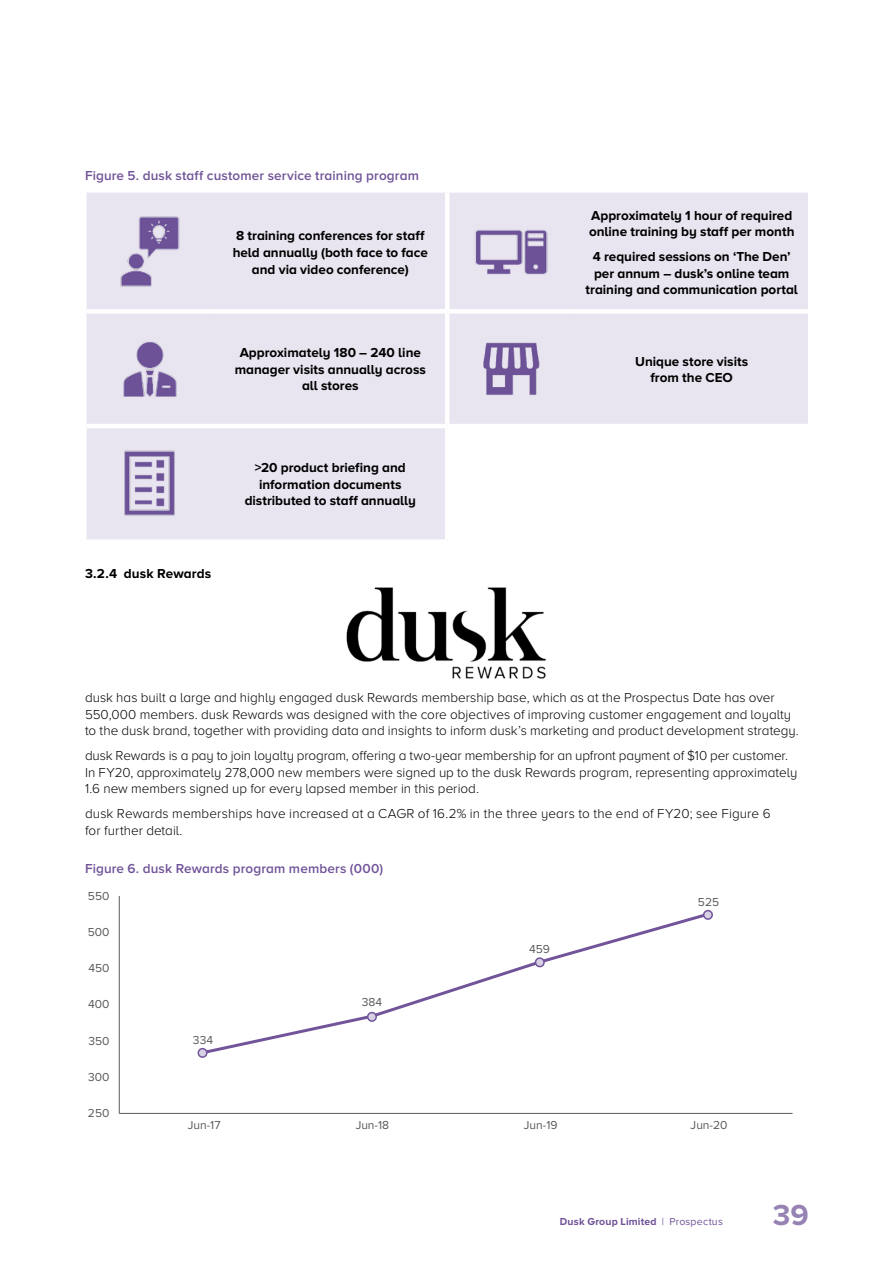
<style>
.page{position:relative;width:893px;height:1263px;background:#fff}
.page>*{position:absolute;margin:0;border:0;box-sizing:border-box;transform-origin:0 0}
.t1{font:700 30px "Proxima Nova A";color:#9782b4}
.b_Body{font:300 13.5px/16.5px "Proxima Nova A";color:#000}
._4__Topic_Left{font:700 13.5px/16.5px "Proxima Nova A";color:#000;text-align:center}
.b_Figure_Head{font:600 13.5px "Proxima Nova A";letter-spacing:.01em;color:#705398}
.b_Head_B{font:700 13.5px "Proxima Nova A";letter-spacing:.005em;color:#000}
.t2{font:12px "Proxima Nova A";color:#58595b}
.t3{font:700 10.5px "Proxima Nova A";letter-spacing:.015em;color:#705398}
.s1{font-weight:400}
</style>
<div class="page">
<svg style="left:87px;top:193px;width:721px;height:346px;fill:#e9e5f0"></svg>
<hr style="left:445px;top:193px;width:4px;height:116px;background:#fff">
<hr style="left:87px;top:309px;width:126px;height:4px;background:#fff">
<hr style="left:213px;top:309px;width:234px;height:4px;background:#fff">
<hr style="left:447px;top:309px;width:128px;height:4px;background:#fff">
<hr style="left:445px;top:313px;width:4px;height:111px;background:#fff">
<hr style="left:575px;top:309px;width:233px;height:4px;background:#fff">
<hr style="left:87px;top:424px;width:126px;height:4px;background:#fff">
<hr style="left:213px;top:424px;width:234px;height:4px;background:#fff">
<hr style="left:447px;top:424px;width:128px;height:4px;background:#fff">
<hr style="left:445px;top:428px;width:4px;height:111px;background:#fff">
<hr style="left:575px;top:424px;width:233px;height:4px;background:#fff">
<img style="left:118px;top:214px;width:63px;height:75px">
<img style="left:473px;top:224px;width:76px;height:56px">
<img style="left:120px;top:338px;width:59px;height:62px">
<img style="left:475px;top:332px;width:72px;height:73px">
<img style="left:122px;top:448px;width:56px;height:71px">
<img style="left:346px;top:587px;width:200px;height:92px">
<hr style="left:119px;top:896px;width:1px;height:217px;background:#58595b">
<svg style="left:200px;top:910px;width:511px;height:143px"></svg>
<div style="left:198px;top:1049px;width:9px;height:8px;background:#d8d1e4;border-radius:50%"></div>
<div style="left:198px;top:1048px;width:10px;height:10px;border:2px solid #71549a;border-radius:50%"></div>
<div style="left:368px;top:1012px;width:8px;height:9px;background:#d8d1e4;border-radius:50%"></div>
<div style="left:367px;top:1012px;width:10px;height:10px;border:2px solid #71549a;border-radius:50%"></div>
<div style="left:535px;top:958px;width:9px;height:8px;background:#d8d1e4;border-radius:50%"></div>
<div style="left:535px;top:957px;width:10px;height:10px;border:2px solid #71549a;border-radius:50%"></div>
<div style="left:704px;top:910px;width:8px;height:9px;background:#d8d1e4;border-radius:50%"></div>
<div style="left:703px;top:910px;width:10px;height:10px;border:2px solid #71549a;border-radius:50%"></div>
<hr style="left:119px;top:1113px;width:673px;height:1px;background:#58595b">
<p class="b_Figure_Head" style="left:85px;top:168px;width:335px">Figure 5. dusk staff customer service training program</p>
<p class="_4__Topic_Left" style="left:233px;top:227px;width:197px">8 training conferences for staff held annually (both face to face and via video conference)</p>
<p class="_4__Topic_Left" style="left:589px;top:207px;width:207px;text-align:left">Approximately 1 hour of required online training by staff per month</p>
<p class="_4__Topic_Left" style="left:585px;top:248px;width:214px">4 required sessions on ‘The Den’ per annum – dusk’s online team training and communication portal</p>
<p class="_4__Topic_Left" style="left:235px;top:344px;width:193px">Approximately 180 – 240 line manager visits annually across all stores</p>
<p class="_4__Topic_Left" style="left:635px;top:353px;width:115px">Unique store visits from the CEO</p>
<p class="b_Head_B" style="left:85px;top:566px;width:128px">3.2.4 dusk Rewards</p>
<p class="_4__Topic_Left" style="left:245px;top:459px;width:173px">&gt;20 product briefing and information documents distributed to staff annually</p>
<p class="b_Body" style="left:85px;top:689px;width:715px">dusk has built a large and highly engaged dusk Rewards membership base, which as at the Prospectus Date has over<br>550,000 members. dusk Rewards was designed with the core objectives of improving customer engagement and loyalty to the dusk brand, together with providing data and insights to inform dusk’s marketing and product development strategy.</p>
<p class="b_Body" style="left:85px;top:747px;width:714px">dusk Rewards is a pay to join loyalty program, offering a two-year membership for an upfront payment of $10 per customer.<br>In FY20, approximately 278,000 new members were signed up to the dusk Rewards program, representing approximately<br>1.6 new members signed up for every lapsed member in this period.</p>
<p class="b_Body" style="left:85px;top:805px;width:687px">dusk Rewards memberships have increased at a CAGR of 16.2% in the three years to the end of FY20; see Figure 6 for further detail.</p>
<p class="b_Figure_Head" style="left:85px;top:860px;width:300px">Figure 6. dusk Rewards program members (000)</p>
<p class="t2" style="left:88px;top:889px;width:23px">550</p>
<p class="t2" style="left:88px;top:925px;width:23px">500</p>
<p class="t2" style="left:88px;top:961px;width:23px">450</p>
<p class="t2" style="left:88px;top:998px;width:23px">400</p>
<p class="t2" style="left:88px;top:1034px;width:23px">350</p>
<p class="t2" style="left:88px;top:1070px;width:23px">300</p>
<p class="t2" style="left:88px;top:1106px;width:23px">250</p>
<p class="t2" style="left:193px;top:1033px;width:22px">334</p>
<p class="t2" style="left:362px;top:995px;width:22px">384</p>
<p class="t2" style="left:529px;top:942px;width:22px">459</p>
<p class="t2" style="left:698px;top:895px;width:23px">525</p>
<p class="t2" style="left:188px;top:1118px;width:34px">Jun-17</p>
<p class="t2" style="left:356px;top:1118px;width:35px">Jun-18</p>
<p class="t2" style="left:524px;top:1118px;width:35px">Jun-19</p>
<p class="t2" style="left:691px;top:1118px;width:38px">Jun-20</p>
<p class="t3" style="left:560px;top:1215px;width:165px">Dusk Group Limited <span class="s1">| Prospectus</span></p>
<h1 class="t1" style="left:773px;top:1197px;width:37px">39</h1>
</div>
